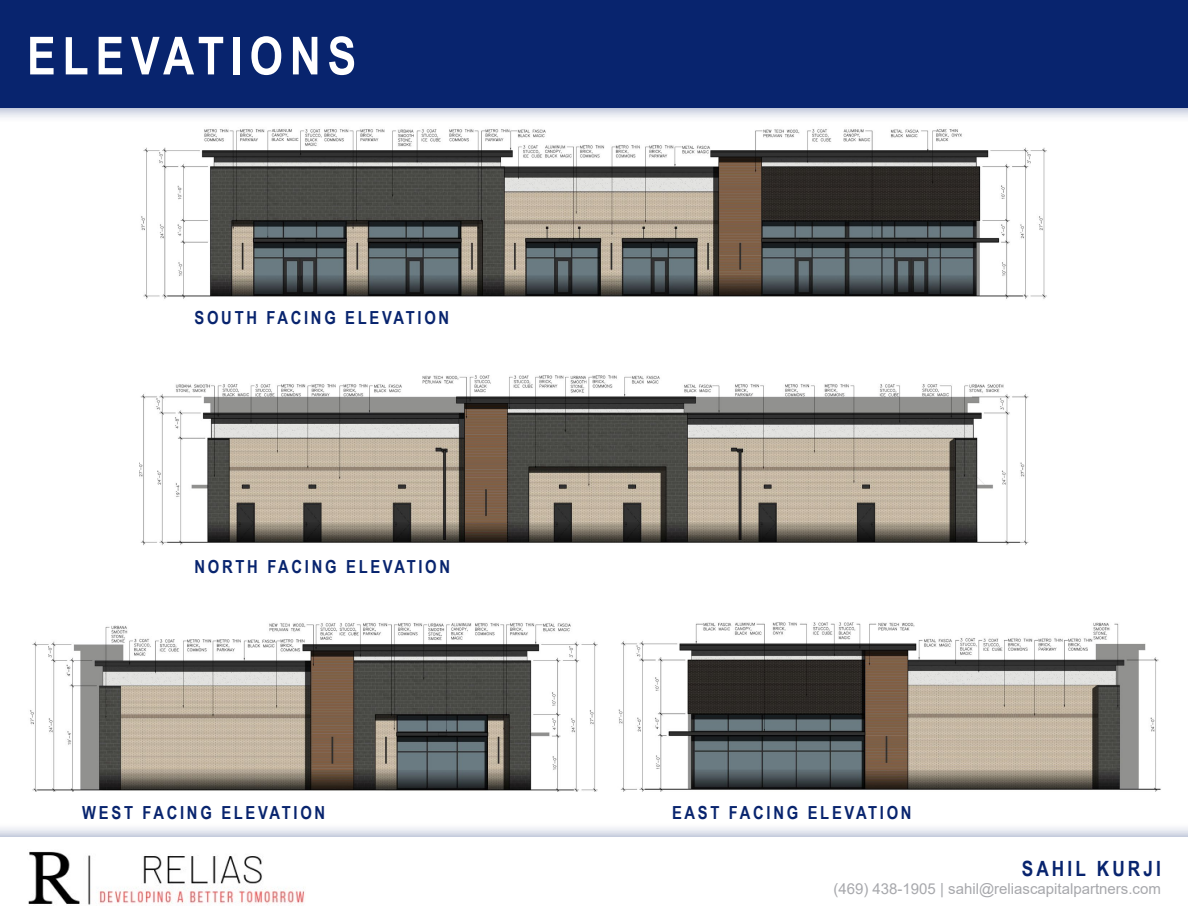
<style>
.page{position:relative;width:1188px;height:918px;background:#fff}
.page>*{position:absolute;margin:0;border:0;box-sizing:border-box;transform-origin:0 0}
.t1{font:700 52.5px "Arial Narrow";letter-spacing:.13em;color:#fff}
.t2{font:700 21px "Arial Narrow";letter-spacing:.15em;color:#08246e}
.t3{font:700 18px "Arial Narrow";letter-spacing:.15em;color:#08246e}
.t4{font:15px "Arial";color:#a7a8ac}
</style>
<div class="page">
<img style="left:141px;top:129px;width:906px;height:170px">
<img style="left:139px;top:375px;width:890px;height:171px">
<img style="left:30px;top:623px;width:568px;height:169px">
<img style="left:618px;top:622px;width:543px;height:170px">
<div style="left:0;top:0;width:1188px;height:123px;background:#08246e;opacity:.5"></div>
<div style="left:0;top:0;width:1188px;height:108px;background:#08246e"></div>
<div style="left:0;top:822px;width:1188px;height:96px;background:#08246e;opacity:.5"></div>
<div style="left:0;top:837px;width:1188px;height:81px;background:#fff"></div>
<img style="left:28px;top:851px;width:277px;height:54px">
<h1 class="t1" style="left:27px;top:16px;width:331px">ELEVATIONS</h1>
<p class="t3" style="left:195px;top:304px;width:256px">SOUTH FACING ELEVATION</p>
<p class="t3" style="left:195px;top:553px;width:257px">NORTH FACING ELEVATION</p>
<p class="t3" style="left:82px;top:799px;width:244px">WEST FACING ELEVATION</p>
<p class="t3" style="left:672px;top:799px;width:241px">EAST FACING ELEVATION</p>
<p class="t2" style="left:1022px;top:853px;width:141px">SAHIL KURJI</p>
<p class="t4" style="left:833px;top:879px;width:329px">(469) 438-1905 | sahil@reliascapitalpartners.com</p>
</div>
